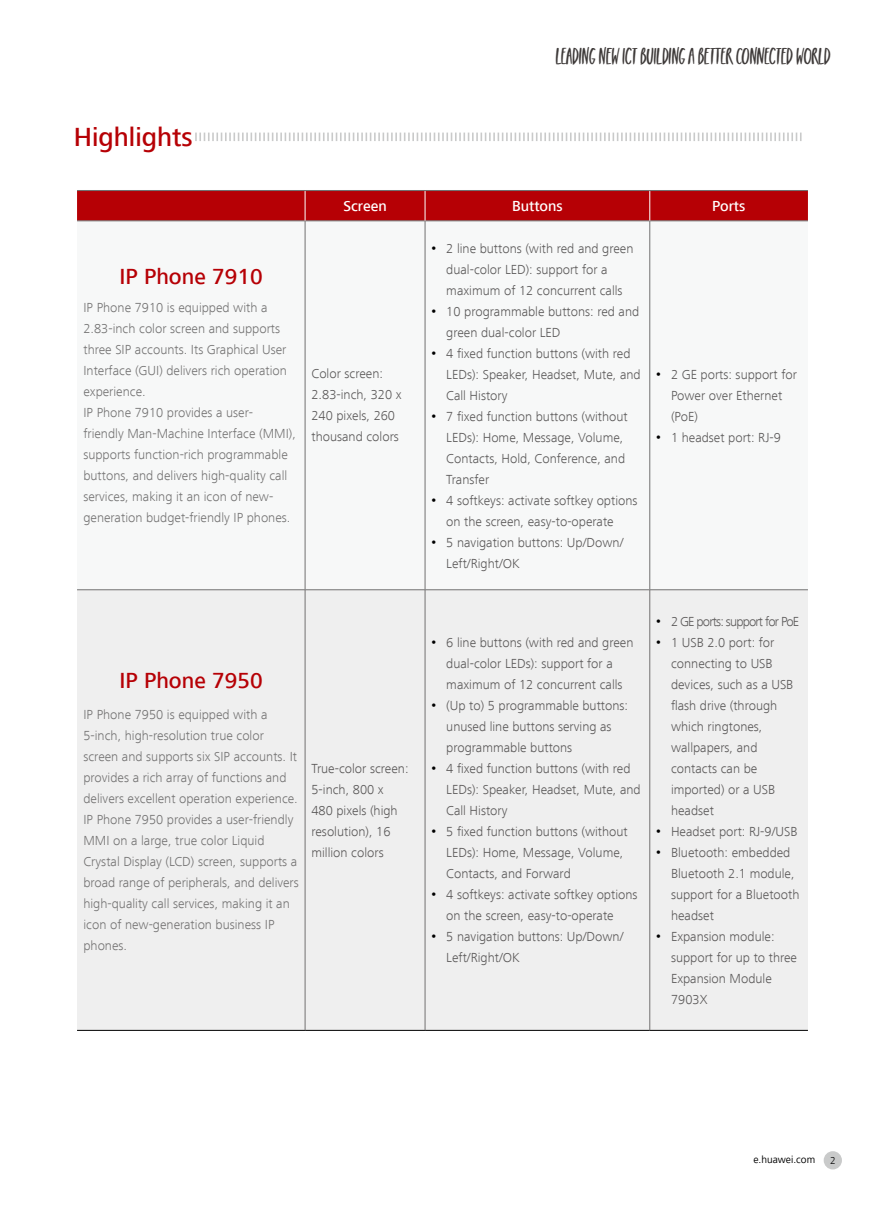
<style>
.page{position:relative;width:893px;height:1212px;background:#fff}
.page>*{position:absolute;margin:0;border:0;box-sizing:border-box;transform-origin:0 0}
.t1{font:500 27px "Frutiger Next LT";color:#b60005}
.t2{font:500 22.5px "Frutiger Next LT";color:#b60005}
.t3{font:21px "Huawei Script";letter-spacing:-.04em;color:#3e3a39}
.t4{font:500 15px "Frutiger Next LT";color:#fff}
.t5{font:300 13.5px/21px "Frutiger Next LT";color:#595757}
.t6{font:300 13.5px/21px "Frutiger Next LT";color:#727171}
.t7{font:300 13.5px "Frutiger Next LT";letter-spacing:-.06em;color:#595757}
.t8{font:10.5px "Frutiger Next LT";color:#000}
.t9{font:300 10.5px "Frutiger Next LT";color:#000}
.s1{font-family:"Arial";font-weight:400;color:#000}
</style>
<div class="page">
<div style="left:824px;top:1151px;width:18px;height:18px;background:#c9caca;border-radius:50%"></div>
<svg style="left:195px;top:133px;width:606px;height:8px"></svg>
<div style="left:77px;top:191px;width:731px;height:30px;background:#b60005"></div>
<svg style="left:304px;top:222px;width:347px;height:367px"></svg>
<div style="left:77px;top:590px;width:731px;height:440px;background:#efefef"></div>
<hr style="left:77px;top:1030px;width:228px;height:1px;background:#000">
<hr style="left:305px;top:1030px;width:120px;height:1px;background:#000">
<hr style="left:425px;top:1030px;width:225px;height:1px;background:#000">
<hr style="left:650px;top:1030px;width:158px;height:1px;background:#000">
<hr style="left:650px;top:190px;width:158px;height:1px;background:#727171">
<hr style="left:77px;top:221px;width:228px;height:1px;background:#727171">
<hr style="left:305px;top:221px;width:120px;height:1px;background:#727171">
<hr style="left:305px;top:221px;width:1px;height:368px;background:#727171">
<hr style="left:425px;top:221px;width:225px;height:1px;background:#727171">
<hr style="left:425px;top:221px;width:1px;height:368px;background:#727171">
<hr style="left:650px;top:221px;width:158px;height:1px;background:#727171">
<hr style="left:649px;top:221px;width:1px;height:368px;background:#727171">
<hr style="left:77px;top:589px;width:228px;height:1px;background:#727171">
<hr style="left:305px;top:589px;width:120px;height:1px;background:#727171">
<hr style="left:305px;top:590px;width:1px;height:440px;background:#727171">
<hr style="left:425px;top:589px;width:225px;height:1px;background:#727171">
<hr style="left:425px;top:590px;width:1px;height:440px;background:#727171">
<hr style="left:650px;top:589px;width:158px;height:1px;background:#727171">
<hr style="left:649px;top:590px;width:1px;height:440px;background:#727171">
<hr style="left:77px;top:190px;width:228px;height:1px;background:#727171">
<hr style="left:305px;top:190px;width:120px;height:1px;background:#727171">
<hr style="left:425px;top:190px;width:225px;height:1px;background:#727171">
<hr style="left:305px;top:191px;width:1px;height:30px;background:#fff">
<hr style="left:425px;top:191px;width:1px;height:30px;background:#fff">
<hr style="left:649px;top:191px;width:1px;height:30px;background:#fff">
<h3 class="t3" style="left:555px;top:44px;width:277px">LEADING NEW ICT BUILDING a BETTER CONNECTED WORLD</h3>
<h1 class="t1" style="left:74px;top:122px;width:120px">Highlights</h1>
<h2 class="t2" style="left:119px;top:264px;width:145px">IP Phone 7910</h2>
<p class="t6" style="left:83px;top:297px;width:214px">IP Phone 7910 is equipped with a 2.83-inch color screen and supports three SIP accounts. Its Graphical User Interface (GUI) delivers rich operation experience.<br>IP Phone 7910 provides a user&shy;friendly Man-Machine Interface (MMI), supports function-rich programmable buttons, and delivers high-quality call services, making it an icon of new&shy;generation budget-friendly IP phones.</p>
<p class="t4" style="left:343px;top:198px;width:45px">Screen</p>
<p class="t4" style="left:512px;top:198px;width:52px">Buttons</p>
<p class="t4" style="left:712px;top:198px;width:35px">Ports</p>
<p class="t5" style="left:311px;top:363px;width:92px">Color screen:<br>2.83-inch, 320 x<br>240 pixels, 260 thousand colors</p>
<p class="t5" style="left:446px;top:238px;width:189px;text-indent:-15px"><span class="s1">•</span> 2 line buttons (with red and green dual-color LED): support for a maximum of 12 concurrent calls</p>
<p class="t5" style="left:446px;top:301px;width:194px;text-indent:-15px"><span class="s1">•</span> 10 programmable buttons: red and green dual-color LED</p>
<p class="t5" style="left:446px;top:343px;width:196px;text-indent:-15px"><span class="s1">•</span> 4 fixed function buttons (with red<br>LEDs): Speaker, Headset, Mute, and<br>Call History</p>
<p class="t5" style="left:446px;top:406px;width:183px;text-indent:-15px"><span class="s1">•</span> 7 fixed function buttons (without<br>LEDs): Home, Message, Volume,<br>Contacts, Hold, Conference, and<br>Transfer</p>
<p class="t5" style="left:446px;top:490px;width:193px;text-indent:-15px"><span class="s1">•</span> 4 softkeys: activate softkey options on the screen, easy-to-operate</p>
<p class="t5" style="left:446px;top:532px;width:179px;text-indent:-15px"><span class="s1">•</span> 5 navigation buttons: Up/Down/<br>Left/Right/OK</p>
<p class="t5" style="left:671px;top:364px;width:127px;text-indent:-15px"><span class="s1">•</span> 2 GE ports: support for<br>Power over Ethernet (PoE)</p>
<p class="t5" style="left:656px;top:427px;width:126px"><span class="s1">•</span> 1 headset port: RJ-9</p>
<h2 class="t2" style="left:119px;top:668px;width:145px">IP Phone 7950</h2>
<p class="t6" style="left:83px;top:704px;width:217px">IP Phone 7950 is equipped with a 5-inch, high-resolution true color screen and supports six SIP accounts. It provides a rich array of functions and delivers excellent operation experience.<br>IP Phone 7950 provides a user-friendly MMI on a large, true color Liquid Crystal Display (LCD) screen, supports a broad range of peripherals, and delivers high-quality call services, making it an icon of new-generation business IP phones.</p>
<p class="t5" style="left:311px;top:758px;width:99px">True-color screen:<br>5-inch, 800 x<br>480 pixels (high resolution), 16 million colors</p>
<p class="t5" style="left:431px;top:632px;width:204px;text-align:center"><span class="s1">•</span> 6 line buttons (with red and green dual-color LEDs): support for a maximum of 12 concurrent calls</p>
<p class="t5" style="left:446px;top:695px;width:183px;text-indent:-15px"><span class="s1">•</span> (Up to) 5 programmable buttons: unused line buttons serving as programmable buttons</p>
<p class="t5" style="left:446px;top:758px;width:196px;text-indent:-15px"><span class="s1">•</span> 4 fixed function buttons (with red<br>LEDs): Speaker, Headset, Mute, and<br>Call History</p>
<p class="t5" style="left:446px;top:821px;width:183px;text-indent:-15px"><span class="s1">•</span> 5 fixed function buttons (without<br>LEDs): Home, Message, Volume,<br>Contacts, and Forward</p>
<p class="t5" style="left:446px;top:884px;width:193px;text-indent:-15px"><span class="s1">•</span> 4 softkeys: activate softkey options on the screen, easy-to-operate</p>
<p class="t5" style="left:446px;top:926px;width:179px;text-indent:-15px"><span class="s1">•</span> 5 navigation buttons: Up/Down/<br>Left/Right/OK</p>
<p class="t7" style="left:656px;top:614px;width:145px"><span class="s1">•</span> 2 GE ports: support for PoE</p>
<p class="t5" style="left:671px;top:632px;width:124px;text-indent:-15px"><span class="s1">•</span> 1 USB 2.0 port: for connecting to USB devices, such as a USB flash drive (through which ringtones, wallpapers, and contacts can be imported) or a USB headset</p>
<p class="t5" style="left:656px;top:821px;width:143px"><span class="s1">•</span> Headset port: RJ-9/USB</p>
<p class="t5" style="left:671px;top:842px;width:130px;text-indent:-15px"><span class="s1">•</span> Bluetooth: embedded<br>Bluetooth 2.1 module, support for a Bluetooth headset</p>
<p class="t5" style="left:671px;top:926px;width:128px;text-indent:-15px"><span class="s1">•</span> Expansion module: support for up to three<br>Expansion Module<br>7903X</p>
<p class="t8" style="left:753px;top:1154px;width:63px">e.huawei.com</p>
<p class="t9" style="left:830px;top:1154px;width:7px">2</p>
</div>
